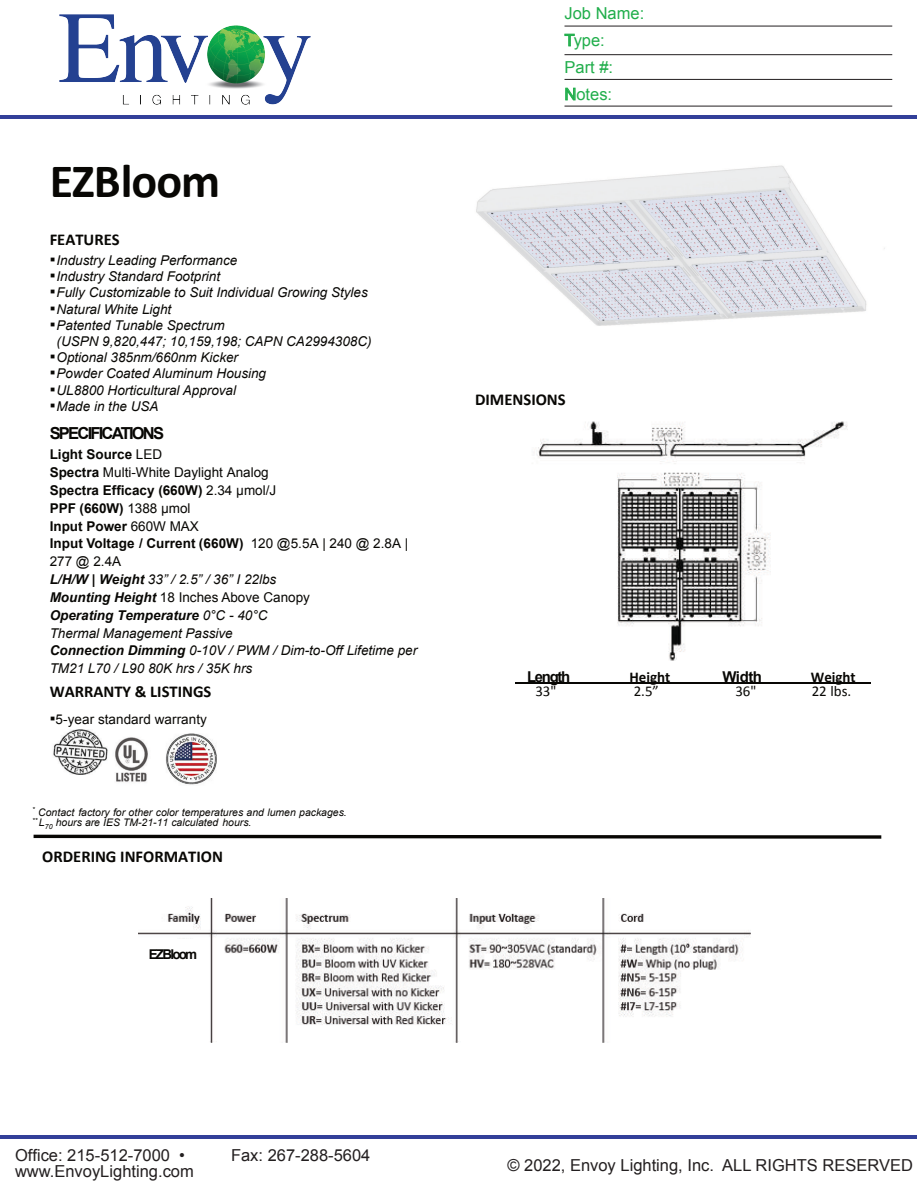
<style>
.page{position:relative;width:918px;height:1188px;background:#fff}
.page>*{position:absolute;margin:0;border:0;box-sizing:border-box;transform-origin:0 0}
.t1{font:700 48px "Calibri";letter-spacing:-.02em;color:#080704}
.t2{font:700 16.65px "Calibri";color:#080704}
.t3{font:16.5px "Arial";color:#231f20}
.t4{font:700 16.5px "Calibri";color:#080704}
.t5{font:16.5px/27px "Arial";color:#20ae4b}
.t6{font:700 16.5px "Arial";letter-spacing:-.11em;color:#080704}
.t7{font:15px "Calibri";color:#080704}
.t8{font:700 15px "Calibri";color:#080704}
.t9{font:700 15px "Arial";letter-spacing:-.085em;color:#080704}
.t10{font:italic 13.5px/17.9px "Arial";color:#080704}
.t11{font:13.5px "Arial";letter-spacing:.005em;color:#080704}
.t12{font:700 13.5px "Arial";letter-spacing:-.13em;color:#080704}
.t13{font:italic 10.5px/10.5px "Arial";color:#080704}
.s1{font-style:normal;font-size:16.65px}
.s2{font-weight:700;font-style:normal}
.s3{font-style:normal}
.s4{font-weight:700}
.s5{font-size:16.5px}
</style>
<div class="page">
<hr style="left:1px;top:1135px;width:916px;height:3px;background:#323f99">
<hr style="left:0;top:115px;width:916px;height:3px;background:#323f99">
<svg style="left:565px;top:34px;width:9px;height:12px"></svg>
<svg style="left:566px;top:88px;width:9px;height:12px"></svg>
<hr style="left:565px;top:26px;width:327px;height:1px;background:#231f20">
<hr style="left:565px;top:54px;width:327px;height:1px;background:#231f20">
<hr style="left:565px;top:79px;width:327px;height:1px;background:#231f20">
<hr style="left:565px;top:106px;width:327px;height:1px;background:#231f20">
<img style="left:59px;top:14px;width:251px;height:91px">
<img style="left:53px;top:729px;width:55px;height:46px">
<img style="left:115px;top:737px;width:33px;height:45px">
<img style="left:166px;top:734px;width:50px;height:51px">
<img style="left:476px;top:165px;width:409px;height:161px">
<svg style="left:33px;top:834px;width:849px;height:5px;background:#585755"></svg>
<img style="left:534px;top:421px;width:314px;height:240px">
<hr style="left:515px;top:682px;width:355px;height:2px;background:#080704">
<img style="left:139px;top:899px;width:612px;height:143px">
<img style="left:164px;top:939px;width:38px;height:16px">
<h1 class="t1" style="left:50px;top:161px;width:172px">EZBloom</h1>
<p class="t4" style="left:50px;top:232px;width:71px">FEATURES</p>
<p class="t10" style="left:50px;top:253px;width:189px"><span class="s1">▪</span>Industry Leading Performance</p>
<p class="t10" style="left:50px;top:269px;width:172px"><span class="s1">▪</span>Industry Standard Footprint</p>
<p class="t10" style="left:50px;top:285px;width:320px"><span class="s1">▪</span>Fully Customizable to Suit Individual Growing Styles</p>
<p class="t10" style="left:50px;top:301px;width:123px"><span class="s1">▪</span>Natural White Light</p>
<p class="t10" style="left:57px;top:318px;width:317px;line-height:16.2px;text-indent:-7px"><span class="s1">▪</span>Patented Tunable Spectrum<br>(USPN 9,820,447; 10,159,198; CAPN CA2994308C)</p>
<p class="t10" style="left:50px;top:350px;width:190px"><span class="s1">▪</span>Optional 385nm/660nm Kicker</p>
<p class="t10" style="left:50px;top:366px;width:218px"><span class="s1">▪</span>Powder Coated Aluminum Housing</p>
<p class="t10" style="left:50px;top:382px;width:188px"><span class="s1">▪</span>UL8800 Horticultural Approval</p>
<p class="t10" style="left:50px;top:398px;width:110px"><span class="s1">▪</span>Made in the USA</p>
<p class="t6" style="left:50px;top:427px;width:116px">SPECIFICATIONS</p>
<p class="t10" style="left:50px;top:447px;width:369px"><span class="s2">Light Source</span> <span class="s3">LED<br></span><span class="s2">Spectra</span> <span class="s3">Multi-White Daylight Analog<br></span><span class="s2">Spectra Efficacy (660W)</span> <span class="s3">2.34 μmol/J<br></span><span class="s2">PPF (660W)</span> <span class="s3">1388 μmol<br></span><span class="s2">Input Power</span> <span class="s3">660W MAX<br></span><span class="s2">Input Voltage / Current (660W)</span> <span class="s3">120 @5.5A | 240 @ 2.8A |<br>277 @ 2.4A<br></span><span class="s4">L/H/W | Weight</span> 33” / 2.5” / 36” I 22lbs<br><span class="s4">Mounting Height</span> <span class="s3">18 Inches Above Canopy<br></span><span class="s4">Operating Temperature</span> 0°C - 40°C<br>Thermal Management Passive<br><span class="s4">Connection Dimming</span> 0-10V / PWM / Dim-to-Off Lifetime per<br>TM21 L70 / L90 80K hrs / 35K hrs</p>
<p class="t4" style="left:50px;top:685px;width:163px">WARRANTY &amp; LISTINGS</p>
<p class="t11" style="left:50px;top:714px;width:159px"><span class="s5">▪</span>5-year standard warranty</p>
<p class="t13" style="left:32px;top:808px;width:316px"><sup>*</sup> Contact factory for other color temperatures and lumen packages. <sup>**</sup> L<sub>70</sub> hours are IES TM-21-11 calculated hours.</p>
<p class="t4" style="left:42px;top:850px;width:182px">ORDERING INFORMATION</p>
<p class="t12" style="left:149px;top:949px;width:50px">EZBloom</p>
<p class="t5" style="left:565px;top:1px;width:81px">Job Name:<br>Type:<br>Part #:<br>Notes:</p>
<p class="t2" style="left:475px;top:392px;width:92px">DIMENSIONS</p>
<p class="t9" style="left:527px;top:671px;width:45px">Length</p>
<p class="t8" style="left:630px;top:670px;width:42px">Height</p>
<p class="t9" style="left:722px;top:671px;width:41px">Width</p>
<p class="t7" style="left:535px;top:685px;width:23px">33"</p>
<p class="t7" style="left:634px;top:685px;width:27px">2.5”</p>
<p class="t7" style="left:735px;top:685px;width:23px">36"</p>
<p class="t8" style="left:811px;top:670px;width:47px">Weight</p>
<p class="t7" style="left:812px;top:685px;width:41px">22 lbs.</p>
<p class="t3" style="left:15px;top:1149px;width:171px">Office: 215-512-7000 •</p>
<p class="t3" style="left:231px;top:1149px;width:141px">Fax: 267-288-5604</p>
<p class="t3" style="left:15px;top:1165px;width:180px">www.EnvoyLighting.com</p>
<p class="t3" style="left:507px;top:1159px;width:407px">© 2022, Envoy Lighting, Inc. ALL RIGHTS RESERVED</p>
</div>
